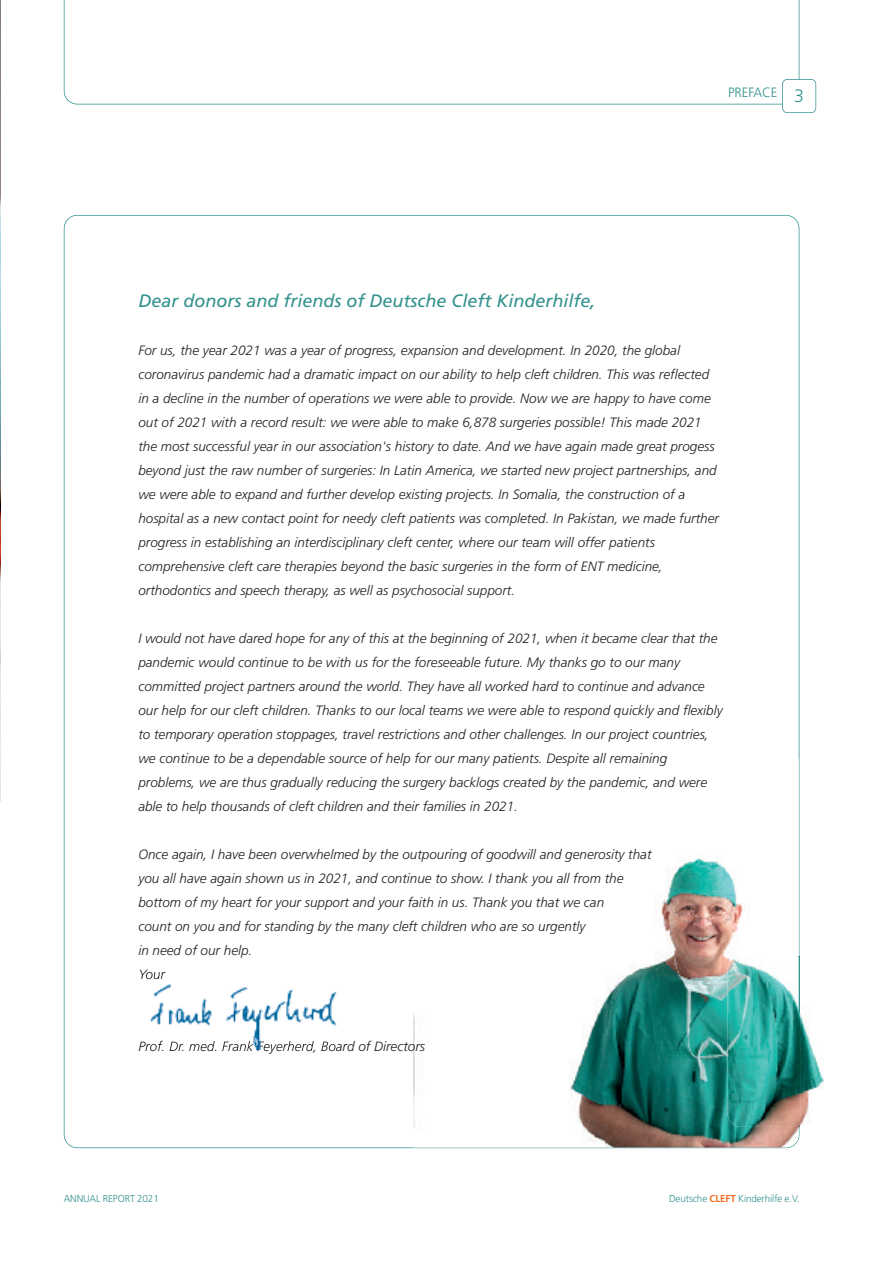
<style>
.page{position:relative;width:893px;height:1263px;background:#fff}
.page>*{position:absolute;margin:0;border:0;box-sizing:border-box;transform-origin:0 0}
.t1{font:italic 18px "Frutiger LT Std";color:#34928e}
.t2{font:italic 300 13.5px/24px "Frutiger LT Std";color:#231f20}
.t3{font:300 13.5px "Frutiger LT Std";letter-spacing:-.01em;color:#34928e}
.t4{font:300 10.05px "Frutiger LT Std";letter-spacing:-.01em;color:#34928e}
.s1{font-size:18px}
.s2{font-weight:700;color:#f36e21}
</style>
<div class="page">
<img style="left:413px;top:758px;width:386px;height:389px">
<img style="left:799px;top:957px;width:1px;height:170px">
<img style="left:728px;top:957px;width:12px;height:170px">
<img style="left:0;top:0;width:1px;height:802px">
<svg style="left:64px;top:0;width:735px;height:104px"></svg>
<div style="left:783px;top:80px;width:32px;height:32px;background:#fff;border-radius:4px"></div>
<div style="left:782px;top:79px;width:34px;height:34px;border:2px solid #34928e;border-radius:5px"></div>
<img style="left:148px;top:979px;width:191px;height:70px">
<img style="left:142px;top:975px;width:21px;height:4px">
<img style="left:142px;top:1041px;width:104px;height:8px">
<p class="t3" style="left:728px;top:87px;width:77px">PREFACE <span class="s1">3</span></p>
<h1 class="t1" style="left:138px;top:293px;width:459px">Dear donors and friends of Deutsche Cleft Kinderhilfe,</h1>
<p class="t2" style="left:138px;top:339px;width:582px">For us, the year 2021 was a year of progress, expansion and development. In 2020, the global coronavirus pandemic had a dramatic impact on our ability to help cleft children. This was reflected in a decline in the number of operations we were able to provide. Now we are happy to have come out of 2021 with a record result: we were able to make 6,878 surgeries possible! This made 2021 the most successful year in our association's history to date. And we have again made great progess beyond just the raw number of surgeries: In Latin America, we started new project partnerships, and we were able to expand and further develop existing projects. In Somalia, the construction of a hospital as a new contact point for needy cleft patients was completed. In Pakistan, we made further progress in establishing an interdisciplinary cleft center, where our team will offer patients comprehensive cleft care therapies beyond the basic surgeries in the form of ENT medicine, orthodontics and speech therapy, as well as psychosocial support.</p>
<p class="t2" style="left:138px;top:627px;width:586px">I would not have dared hope for any of this at the beginning of 2021, when it became clear that the pandemic would continue to be with us for the foreseeable future. My thanks go to our many committed project partners around the world. They have all worked hard to continue and advance our help for our cleft children. Thanks to our local teams we were able to respond quickly and flexibly to temporary operation stoppages, travel restrictions and other challenges. In our project countries, we continue to be a dependable source of help for our many patients. Despite all remaining problems, we are thus gradually reducing the surgery backlogs created by the pandemic, and were able to help thousands of cleft children and their families in 2021.</p>
<p class="t2" style="left:138px;top:843px;width:515px">Once again, I have been overwhelmed by the outpouring of goodwill and generosity that you all have again shown us in 2021, and continue to show. I thank you all from the bottom of my heart for your support and your faith in us. Thank you that we can<br>count on you and for standing by the many cleft children who are so urgently<br>in need of our help.<br>Your</p>
<p class="t2" style="left:138px;top:1035px;width:288px">Prof. Dr. med. Frank Feyerherd, Board of Directors</p>
<p class="t4" style="left:64px;top:1195px;width:96px">ANNuAL REPORT 2021</p>
<p class="t4" style="left:669px;top:1195px;width:132px">Deutsche <span class="s2">CLEFT</span> Kinderhilfe e.V.</p>
</div>
